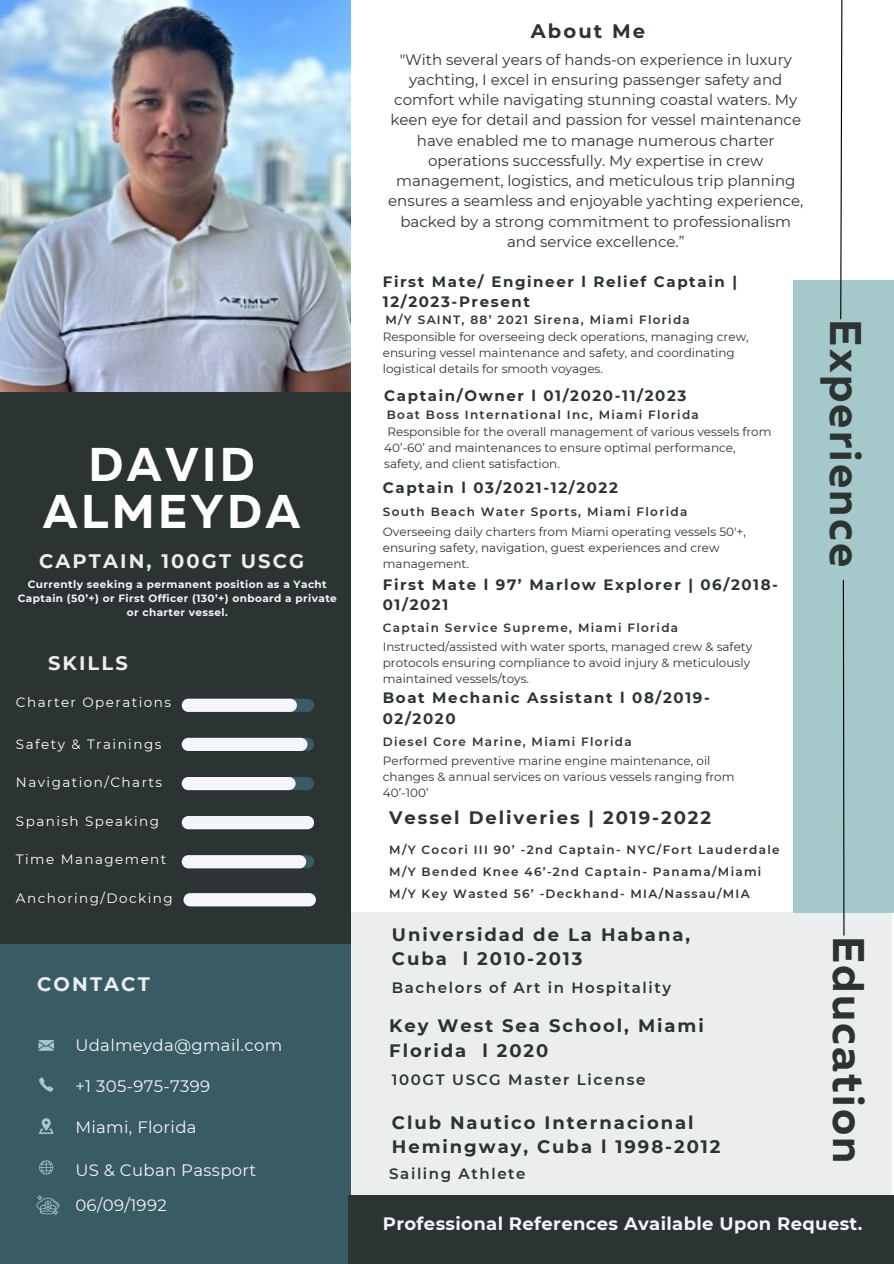
<style>
.page{position:relative;width:894px;height:1264px;background:#fff}
.page>*{position:absolute;margin:0;border:0;box-sizing:border-box;transform-origin:0 0}
.t1{font:700 47.25px/47.2px "Muller";letter-spacing:.07em;color:#fff;text-align:center}
.t2{font:700 44.25px "Muller";letter-spacing:.05em;color:#2c3333}
.t3{font:700 19.5px "Montserrat";letter-spacing:.11em;color:#ecedef}
.t4{font:700 19.5px "Montserrat";letter-spacing:.11em;color:#2c3333}
.t5{font:700 18px/24.8px "Montserrat";letter-spacing:.11em;color:#2c3333}
.t6{font:700 18px "Montserrat";letter-spacing:.02em;color:#f4f6fc}
.t7{font:16.5px "Montserrat";letter-spacing:.02em;color:#f4f6fc}
.t8{font:15px/20.2px "Montserrat";color:#2c3333;text-align:center}
.t9{font:700 15px/20.2px "Montserrat";letter-spacing:.11em;color:#2c3333}
.t10{font:600 15px "Montserrat";letter-spacing:.11em;color:#2c3333}
.t11{font:13.5px "Montserrat";letter-spacing:.11em;color:#fff}
.t12{font:12px/16px "Montserrat";color:#2c3333}
.t13{font:600 12px/21.8px "Montserrat";letter-spacing:.11em;color:#2c3333}
.t14{font:700 10.5px/14px "Montserrat";letter-spacing:.04em;color:#f4f6fc;text-align:center}
</style>
<div class="page">
<img style="left:0;top:0;width:350px;height:392px">
<div style="left:348px;top:912px;width:543px;height:351px;background:#ecedef"></div>
<div style="left:0;top:392px;width:350px;height:552px;background:#2c3333"></div>
<div style="left:0;top:944px;width:350px;height:319px;background:#395b64"></div>
<div style="left:182px;top:698px;width:132px;height:14px;background:#395b64;border-radius:7px"></div>
<div style="left:182px;top:698px;width:115px;height:14px;background:#f4f6fc;border-radius:7px"></div>
<svg style="left:182px;top:737px;width:132px;height:14px"></svg>
<div style="left:182px;top:737px;width:125px;height:14px;background:#f4f6fc;border-radius:7px"></div>
<div style="left:182px;top:777px;width:132px;height:13px;background:#395b64;border-radius:7px"></div>
<div style="left:182px;top:777px;width:113px;height:13px;background:#f4f6fc;border-radius:7px"></div>
<div style="left:182px;top:816px;width:132px;height:13px;background:#f4f6fc;border-radius:7px"></div>
<div style="left:182px;top:855px;width:132px;height:13px;background:#395b64;border-radius:7px"></div>
<div style="left:182px;top:855px;width:124px;height:13px;background:#f4f6fc;border-radius:7px"></div>
<svg style="left:38px;top:1040px;width:16px;height:10px"></svg>
<svg style="left:39px;top:1077px;width:14px;height:14px"></svg>
<svg style="left:39px;top:1118px;width:14px;height:15px"></svg>
<svg style="left:39px;top:1160px;width:14px;height:14px"></svg>
<div style="left:792px;top:280px;width:101px;height:632px;background:#a5c9ca"></div>
<svg style="left:842px;top:579px;width:2px;height:357px"></svg>
<svg style="left:840px;top:0;width:2px;height:320px"></svg>
<div style="left:348px;top:1194px;width:545px;height:69px;background:#2c3333"></div>
<svg style="left:36px;top:1195px;width:24px;height:19px"></svg>
<div style="left:183px;top:893px;width:133px;height:13px;background:#f4f6fc;border-radius:7px"></div>
<h1 class="t1" style="left:43px;top:445px;width:259px">DAVID<br>ALMEYDA</h1>
<h3 class="t3" style="left:39px;top:549px;width:266px">CAPTAIN, 100GT USCG</h3>
<p class="t14" style="left:18px;top:577px;width:320px">Currently seeking a permanent position as a Yacht<br>Captain (50’+) or First Officer (130’+) onboard a private or charter vessel.</p>
<h3 class="t3" style="left:48px;top:651px;width:81px">SKILLS</h3>
<p class="t11" style="left:16px;top:694px;width:156px">Charter Operations</p>
<p class="t11" style="left:16px;top:735px;width:147px">Safety &amp; Trainings</p>
<p class="t11" style="left:16px;top:773px;width:147px">Navigation/Charts</p>
<p class="t11" style="left:16px;top:813px;width:145px">Spanish Speaking</p>
<p class="t11" style="left:16px;top:851px;width:152px">Time Management</p>
<p class="t11" style="left:16px;top:890px;width:158px">Anchoring/Docking</p>
<h3 class="t3" style="left:37px;top:972px;width:114px">CONTACT</h3>
<h3 class="t7" style="left:75px;top:1034px;width:208px">Udalmeyda@gmail.com</h3>
<h3 class="t7" style="left:75px;top:1076px;width:136px">+1 305-975-7399</h3>
<h3 class="t7" style="left:75px;top:1116px;width:123px">Miami, Florida</h3>
<h3 class="t7" style="left:75px;top:1159px;width:182px">US &amp; Cuban Passport</h3>
<h3 class="t7" style="left:75px;top:1194px;width:93px">06/09/1992</h3>
<h3 class="t4" style="left:530px;top:19px;width:116px">About Me</h3>
<p class="t8" style="left:388px;top:49px;width:416px">"With several years of hands-on experience in luxury yachting, I excel in ensuring passenger safety and comfort while navigating stunning coastal waters. My keen eye for detail and passion for vessel maintenance have enabled me to manage numerous charter operations successfully. My expertise in crew management, logistics, and meticulous trip planning ensures a seamless and enjoyable yachting experience, backed by a strong commitment to professionalism and service excellence.”</p>
<p class="t9" style="left:383px;top:271px;width:355px">First Mate/ Engineer l Relief Captain |<br>12/2023-Present</p>
<p class="t13" style="left:385px;top:309px;width:306px">M/Y SAINT, 88’ 2021 Sirena, Miami Florida</p>
<p class="t12" style="left:383px;top:329px;width:367px">Responsible for overseeing deck operations, managing crew, ensuring vessel maintenance and safety, and coordinating logistical details for smooth voyages.</p>
<p class="t9" style="left:384px;top:386px;width:303px">Captain/Owner l 01/2020-11/2023</p>
<p class="t13" style="left:387px;top:403px;width:313px">Boat Boss International Inc, Miami Florida</p>
<p class="t12" style="left:384px;top:423px;width:388px">Responsible for the overall management of various vessels from<br>40’-60’ and maintenances to ensure optimal performance, safety, and client satisfaction.</p>
<p class="t9" style="left:383px;top:477px;width:236px">Captain l 03/2021-12/2022</p>
<p class="t13" style="left:383px;top:501px;width:306px">South Beach Water Sports, Miami Florida</p>
<p class="t12" style="left:383px;top:523px;width:364px">Overseeing daily charters from Miami operating vessels 50'+, ensuring safety, navigation, guest experiences and crew management.</p>
<p class="t9" style="left:383px;top:574px;width:396px">First Mate l 97’ Marlow Explorer | 06/2018-<br>01/2021</p>
<p class="t13" style="left:383px;top:617px;width:297px">Captain Service Supreme, Miami Florida</p>
<p class="t12" style="left:383px;top:638px;width:371px">Instructed/assisted with water sports, managed crew &amp; safety protocols ensuring compliance to avoid injury &amp; meticulously maintained vessels/toys.</p>
<p class="t9" style="left:383px;top:688px;width:328px">Boat Mechanic Assistant l 08/2019-<br>02/2020</p>
<p class="t13" style="left:383px;top:730px;width:250px">Diesel Core Marine, Miami Florida</p>
<p class="t12" style="left:383px;top:752px;width:353px">Performed preventive marine engine maintenance, oil changes &amp; annual services on various vessels ranging from<br>40’-100’</p>
<h3 class="t5" style="left:389px;top:805px;width:323px">Vessel Deliveries | 2019-2022</h3>
<p class="t13" style="left:389px;top:839px;width:392px">M/Y Cocori III 90’ -2nd Captain- NYC/Fort Lauderdale<br>M/Y Bended Knee 46’-2nd Captain- Panama/Miami<br>M/Y Key Wasted 56’ -Deckhand- MIA/Nassau/MIA</p>
<h3 class="t5" style="left:392px;top:921px;width:300px">Universidad de La Habana,<br>Cuba l 2010-2013</h3>
<p class="t10" style="left:392px;top:978px;width:281px">Bachelors of Art in Hospitality</p>
<h3 class="t5" style="left:389px;top:1013px;width:316px">Key West Sea School, Miami<br>Florida l 2020</h3>
<p class="t10" style="left:392px;top:1070px;width:255px">100GT USCG Master License</p>
<h3 class="t5" style="left:392px;top:1109px;width:330px">Club Nautico Internacional<br>Hemingway, Cuba l 1998-2012</h3>
<p class="t10" style="left:389px;top:1164px;width:138px">Sailing Athlete</p>
<h2 class="t2" style="left:863px;top:319px;width:249px;rotate:90deg">Experience</h2>
<h2 class="t2" style="left:866px;top:935px;width:229px;rotate:90deg">Education</h2>
<h3 class="t6" style="left:383px;top:1212px;width:481px">Professional References Available Upon Request.</h3>
</div>
